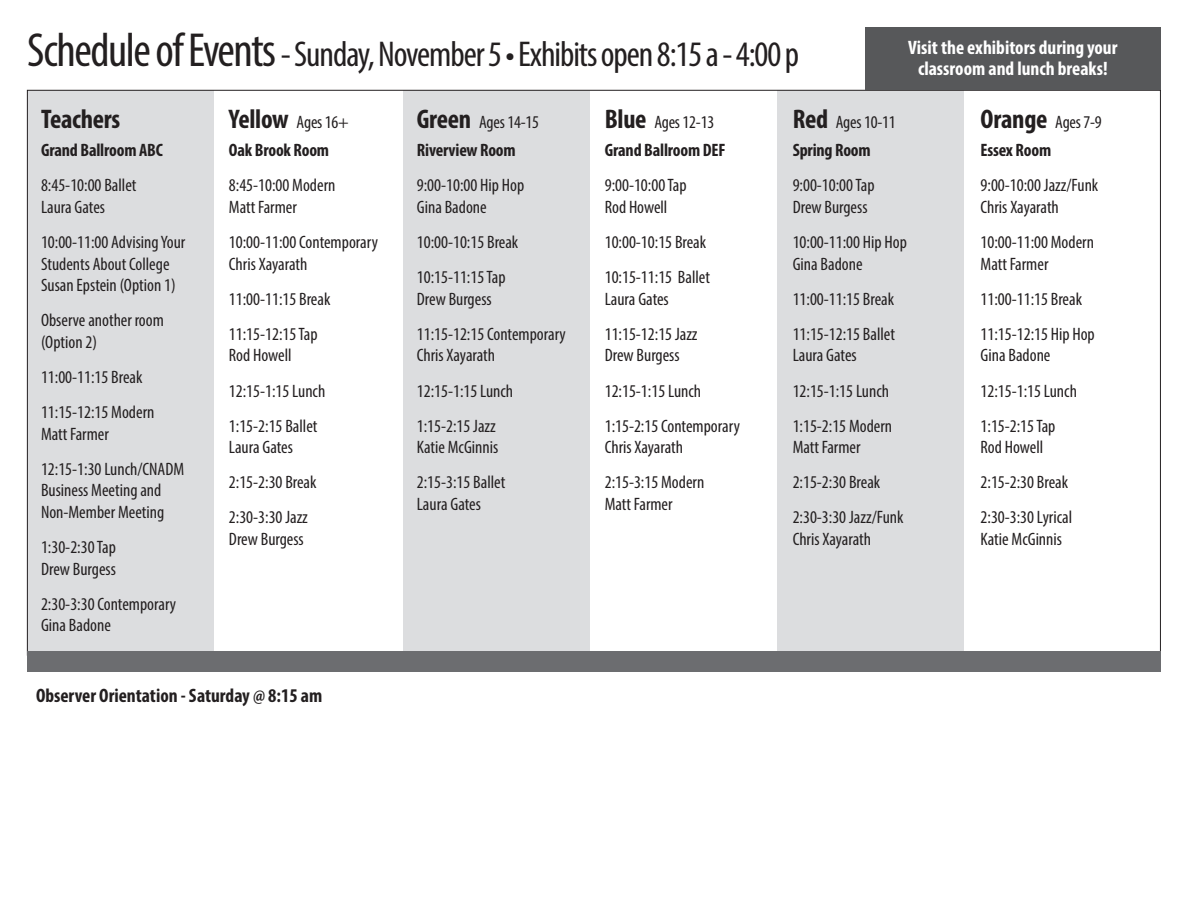
<style>
.page{position:relative;width:1188px;height:918px;background:#fff}
.page>*{position:absolute;margin:0;border:0;box-sizing:border-box;transform-origin:0 0}
.t1{font:condensed 36px "Myriad Pro";letter-spacing:-.03em;color:#231f20}
.t2{font:700 condensed 27px "Myriad Pro";letter-spacing:-.01em;color:#231f20}
.t3{font:700 condensed 19.5px/21px "Myriad Pro";color:#fff;text-align:center}
.t4{font:700 condensed 19.5px "Myriad Pro";color:#231f20}
.t5{font:condensed 18px/35.1px "Myriad Pro";color:#231f20}
.t6{font:700 condensed 18px/28.3px "Myriad Pro";letter-spacing:-.01em;color:#231f20}
.s1{font-size:48px}
.s2{font-size:27px}
.s3{font-weight:400}
</style>
<div class="page">
<div style="left:27px;top:90px;width:187px;height:562px;background:#dcdddf"></div>
<div style="left:404px;top:90px;width:186px;height:562px;background:#dcdddf"></div>
<div style="left:777px;top:90px;width:187px;height:572px;background:#dcdddf"></div>
<div style="left:27px;top:651px;width:1134px;height:20px;background:#6c6d70"></div>
<div style="left:865px;top:27px;width:296px;height:63px;background:#57585a"></div>
<h1 class="t1" style="left:27px;top:33px;width:773px"><span class="s1">Schedule of Events</span> - Sunday, November 5 • Exhibits open 8:15 a - 4:00 p</h1>
<p class="t3" style="left:908px;top:36px;width:211px">Visit the exhibitors during your classroom and lunch breaks!</p>
<h2 class="t2" style="left:41px;top:102px;width:81px">Teachers</h2>
<p class="t6" style="left:41px;top:136px;width:123px">Grand Ballroom ABC</p>
<p class="t5" style="left:41px;top:174px;width:97px;line-height:21.6px">8:45-10:00 Ballet<br>Laura Gates</p>
<p class="t5" style="left:41px;top:231px;width:146px;line-height:21.6px">10:00-11:00 Advising Your<br>Students About College<br>Susan Epstein (Option 1)</p>
<p class="t5" style="left:41px;top:309px;width:124px;line-height:21.6px">Observe another room (Option 2)</p>
<p class="t5" style="left:41px;top:359px;width:115px">11:00-11:15 Break<br>11:15-12:15 Modern</p>
<p class="t5" style="left:41px;top:416px;width:145px">Matt Farmer<br>12:15-1:30 Lunch/CNADM</p>
<p class="t5" style="left:41px;top:480px;width:125px;line-height:21.6px">Business Meeting and<br>Non-Member Meeting</p>
<p class="t5" style="left:41px;top:536px;width:76px;line-height:21.6px">1:30-2:30 Tap<br>Drew Burgess</p>
<p class="t5" style="left:41px;top:593px;width:137px;line-height:21.6px">2:30-3:30 Contemporary<br>Gina Badone</p>
<p class="t6" style="left:229px;top:107px;width:121px"><span class="s2">Yellow</span> <span class="s3">Ages 16+<br></span>Oak Brook Room</p>
<p class="t5" style="left:229px;top:174px;width:108px;line-height:21.6px">8:45-10:00 Modern<br>Matt Farmer</p>
<p class="t5" style="left:229px;top:231px;width:151px;line-height:21.6px">10:00-11:00 Contemporary<br>Chris Xayarath</p>
<p class="t5" style="left:229px;top:281px;width:103px">11:00-11:15 Break<br>11:15-12:15 Tap</p>
<p class="t5" style="left:229px;top:338px;width:98px">Rod Howell<br>12:15-1:15 Lunch<br>1:15-2:15 Ballet</p>
<p class="t5" style="left:229px;top:430px;width:89px">Laura Gates<br>2:15-2:30 Break<br>2:30-3:30 Jazz</p>
<p class="t5" style="left:229px;top:521px;width:76px">Drew Burgess</p>
<p class="t4" style="left:36px;top:683px;width:288px">Observer Orientation - Saturday @ 8:15 am</p>
<p class="t6" style="left:417px;top:107px;width:124px"><span class="s2">Green</span> <span class="s3">Ages 14-15<br></span>Riverview Room</p>
<p class="t5" style="left:417px;top:174px;width:109px;line-height:21.6px">9:00-10:00 Hip Hop<br>Gina Badone</p>
<p class="t5" style="left:417px;top:224px;width:103px">10:00-10:15 Break<br>10:15-11:15 Tap</p>
<p class="t5" style="left:417px;top:281px;width:151px">Drew Burgess<br>11:15-12:15 Contemporary</p>
<p class="t5" style="left:417px;top:338px;width:98px">Chris Xayarath<br>12:15-1:15 Lunch<br>1:15-2:15 Jazz</p>
<p class="t5" style="left:417px;top:430px;width:90px">Katie McGinnis<br>2:15-3:15 Ballet</p>
<p class="t5" style="left:417px;top:486px;width:66px">Laura Gates</p>
<p class="t6" style="left:605px;top:107px;width:122px"><span class="s2">Blue</span> <span class="s3">Ages 12-13<br></span>Grand Ballroom DEF</p>
<p class="t5" style="left:605px;top:174px;width:83px;line-height:21.6px">9:00-10:00 Tap<br>Rod Howell</p>
<p class="t5" style="left:605px;top:224px;width:107px">10:00-10:15 Break<br>10:15-11:15 Ballet</p>
<p class="t5" style="left:605px;top:281px;width:94px">Laura Gates<br>11:15-12:15 Jazz</p>
<p class="t5" style="left:605px;top:338px;width:137px">Drew Burgess<br>12:15-1:15 Lunch<br>1:15-2:15 Contemporary</p>
<p class="t5" style="left:605px;top:430px;width:101px">Chris Xayarath<br>2:15-3:15 Modern</p>
<p class="t5" style="left:605px;top:486px;width:69px">Matt Farmer</p>
<p class="t6" style="left:793px;top:107px;width:105px"><span class="s2">Red</span> <span class="s3">Ages 10-11<br></span>Spring Room</p>
<p class="t5" style="left:793px;top:174px;width:83px;line-height:21.6px">9:00-10:00 Tap<br>Drew Burgess</p>
<p class="t5" style="left:793px;top:231px;width:116px;line-height:21.6px">10:00-11:00 Hip Hop<br>Gina Badone</p>
<p class="t5" style="left:793px;top:281px;width:104px">11:00-11:15 Break<br>11:15-12:15 Ballet</p>
<p class="t5" style="left:793px;top:338px;width:101px">Laura Gates<br>12:15-1:15 Lunch<br>1:15-2:15 Modern</p>
<p class="t5" style="left:793px;top:430px;width:112px">Matt Farmer<br>2:15-2:30 Break<br>2:30-3:30 Jazz/Funk</p>
<p class="t5" style="left:793px;top:521px;width:80px">Chris Xayarath</p>
<p class="t6" style="left:981px;top:107px;width:123px"><span class="s2">Orange</span> <span class="s3">Ages 7-9<br></span>Essex Room</p>
<p class="t5" style="left:981px;top:174px;width:119px;line-height:21.6px">9:00-10:00 Jazz/Funk<br>Chris Xayarath</p>
<p class="t5" style="left:981px;top:231px;width:115px;line-height:21.6px">10:00-11:00 Modern<br>Matt Farmer</p>
<p class="t5" style="left:981px;top:281px;width:116px">11:00-11:15 Break<br>11:15-12:15 Hip Hop</p>
<p class="t5" style="left:981px;top:338px;width:98px">Gina Badone<br>12:15-1:15 Lunch<br>1:15-2:15 Tap</p>
<p class="t5" style="left:981px;top:430px;width:93px">Rod Howell<br>2:15-2:30 Break<br>2:30-3:30 Lyrical</p>
<p class="t5" style="left:981px;top:521px;width:83px">Katie McGinnis</p>
</div>
